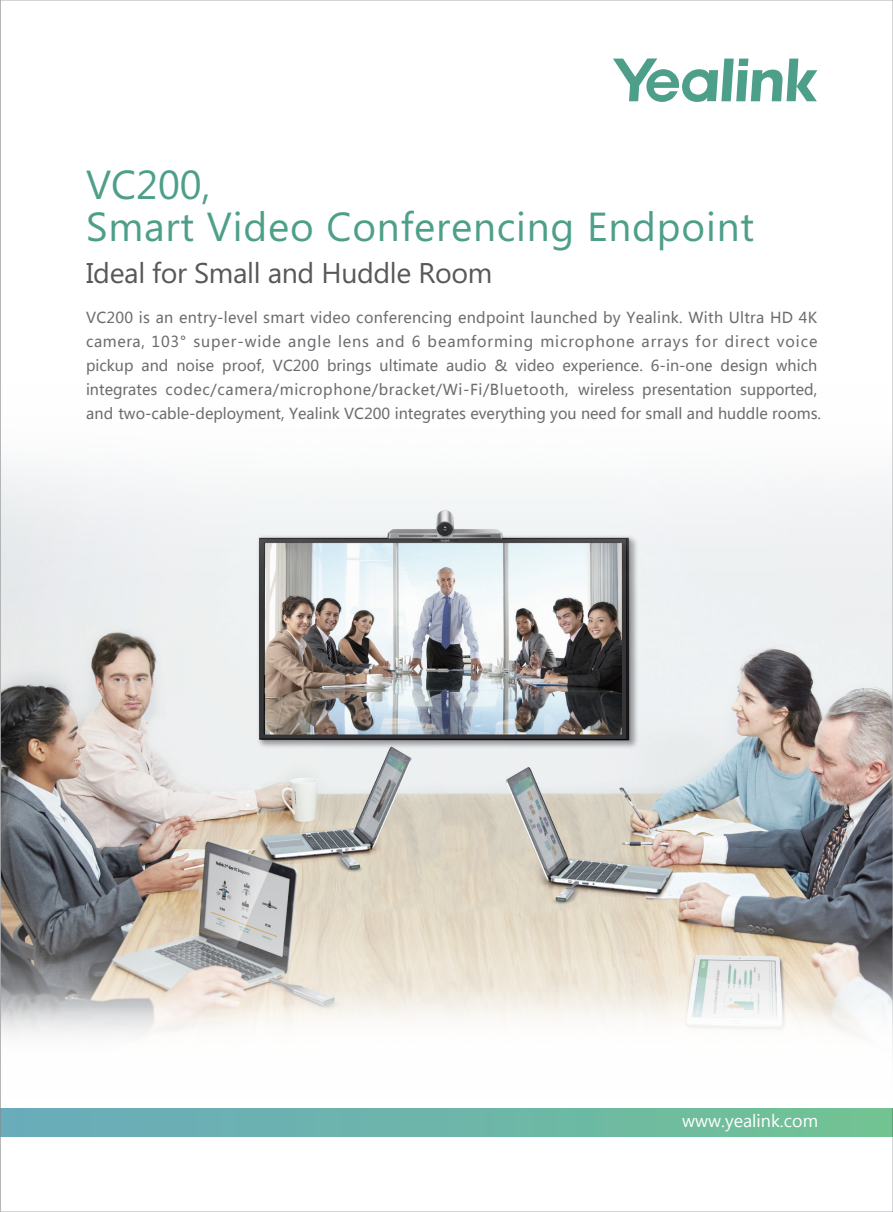
<style>
.page{position:relative;width:893px;height:1212px;background:#fff}
.page>*{position:absolute;margin:0;border:0;box-sizing:border-box;transform-origin:0 0}
.t1{font:40.5px/41.4px "Microsoft Phags Pa";letter-spacing:.02em;color:#4d9f89}
.t2{font:28.5px "Microsoft Phags Pa";letter-spacing:-.015em;color:#57585a}
.t3{font:17.85px "Lao UI";color:#fff}
.t4{font:15px/24px "Microsoft Ya Hei";color:#6c6d70}
</style>
<div class="page">
<img style="left:2px;top:467px;width:889px;height:670px">
<svg style="left:613px;top:58px;width:204px;height:44px"></svg>
<div style="left:0;top:1108px;width:893px;height:28px;background:linear-gradient(to right,#69abbd,#71c294)"></div>
<svg style="left:2px;top:989px;width:891px;height:118px"></svg>
<svg style="left:0;top:0;width:1px;height:1212px"></svg>
<h1 class="t1" style="left:86px;top:162px;width:670px">VC200,<br>Smart Video Conferencing Endpoint</h1>
<h2 class="t2" style="left:86px;top:253px;width:408px">Ideal for Small and Huddle Room</h2>
<p class="t4" style="left:86px;top:305px;width:737px">VC200 is an entry-level smart video conferencing endpoint launched by Yealink. With Ultra HD 4K camera, 103° super-wide angle lens and 6 beamforming microphone arrays for direct voice pickup and noise proof, VC200 brings ultimate audio &amp; video experience. 6-in-one design which integrates codec/camera/microphone/bracket/Wi-Fi/Bluetooth, wireless presentation supported, and two-cable-deployment, Yealink VC200 integrates everything you need for small and huddle rooms.</p>
<p class="t3" style="left:682px;top:1109px;width:137px">www.yealink.com</p>
</div>
